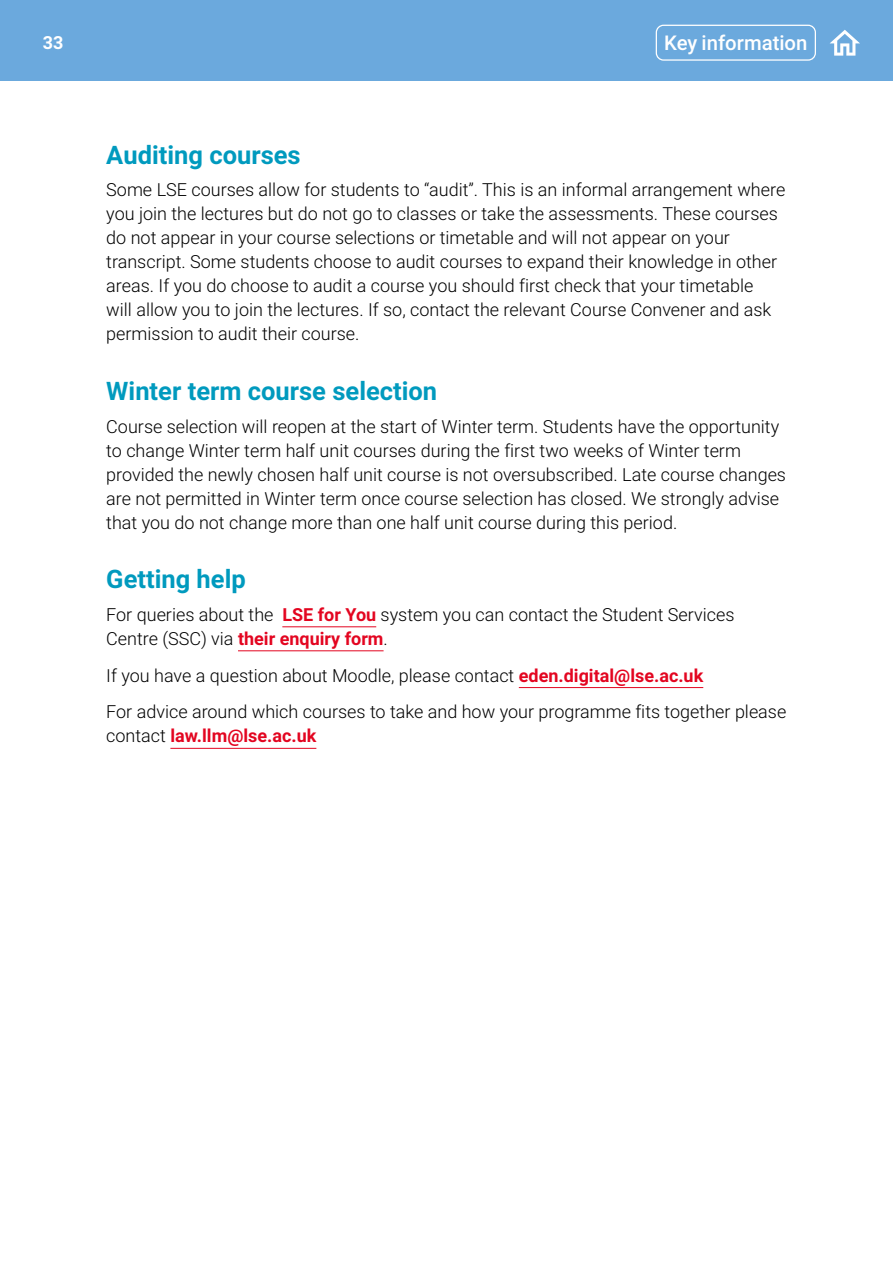
<style>
.page{position:relative;width:893px;height:1263px;background:#fff}
.page>*{position:absolute;margin:0;border:0;box-sizing:border-box;transform-origin:0 0}
.t1{font:700 25.5px "Roboto";color:#009abe}
.t2{font:500 20.4px "Roboto";color:#fff}
.t3{font:300 18px/24px "Roboto";color:#000}
.t4{font:700 18px "Roboto";color:#e30520}
.t5{font:700 18px "Roboto";color:#fff}
.s1{font-weight:700;color:#e30520}
.s2{font-weight:300;color:#000}
</style>
<div class="page">
<div style="left:0;top:0;width:893px;height:81px;background:#6ba9dd"></div>
<div style="left:656px;top:25px;width:160px;height:36px;border:1px solid #fff;border-radius:7px"></div>
<svg style="left:830px;top:30px;width:30px;height:26px"></svg>
<hr style="left:282px;top:626px;width:94px;height:1px;background:#e30520">
<hr style="left:238px;top:650px;width:146px;height:1px;background:#e30520">
<hr style="left:519px;top:687px;width:184px;height:1px;background:#e30520">
<hr style="left:170px;top:748px;width:146px;height:1px;background:#e30520">
<p class="t5" style="left:43px;top:30px;width:22px">33</p>
<p class="t2" style="left:664px;top:29px;width:145px">Key information</p>
<h1 class="t1" style="left:106px;top:137px;width:196px">Auditing courses</h1>
<p class="t3" style="left:106px;top:177px;width:680px">Some LSE courses allow for students to “audit”. This is an informal arrangement where you join the lectures but do not go to classes or take the assessments. These courses do not appear in your course selections or timetable and will not appear on your transcript. Some students choose to audit courses to expand their knowledge in other areas. If you do choose to audit a course you should first check that your timetable<br>will allow you to join the lectures. If so, contact the relevant Course Convener and ask permission to audit their course.</p>
<h1 class="t1" style="left:106px;top:373px;width:332px">Winter term course selection</h1>
<p class="t3" style="left:106px;top:413px;width:681px">Course selection will reopen at the start of Winter term. Students have the opportunity to change Winter term half unit courses during the first two weeks of Winter term provided the newly chosen half unit course is not oversubscribed. Late course changes are not permitted in Winter term once course selection has closed. We strongly advise that you do not change more than one half unit course during this period.</p>
<h1 class="t1" style="left:106px;top:561px;width:141px">Getting help</h1>
<p class="t3" style="left:106px;top:602px;width:630px">For queries about the <span class="s1">LSE for You</span> system you can contact the Student Services<br>Centre (SSC) via <span class="s1">their enquiry form</span>.</p>
<p class="t3" style="left:106px;top:656px;width:682px;line-height:36.8px">If you have a question about Moodle, please contact <span class="s1">eden.digital@lse.ac.uk<br></span>For advice around which courses to take and how your programme fits together please</p>
<p class="t4" style="left:106px;top:723px;width:212px"><span class="s2">contact</span> law.llm@lse.ac.uk</p>
</div>
